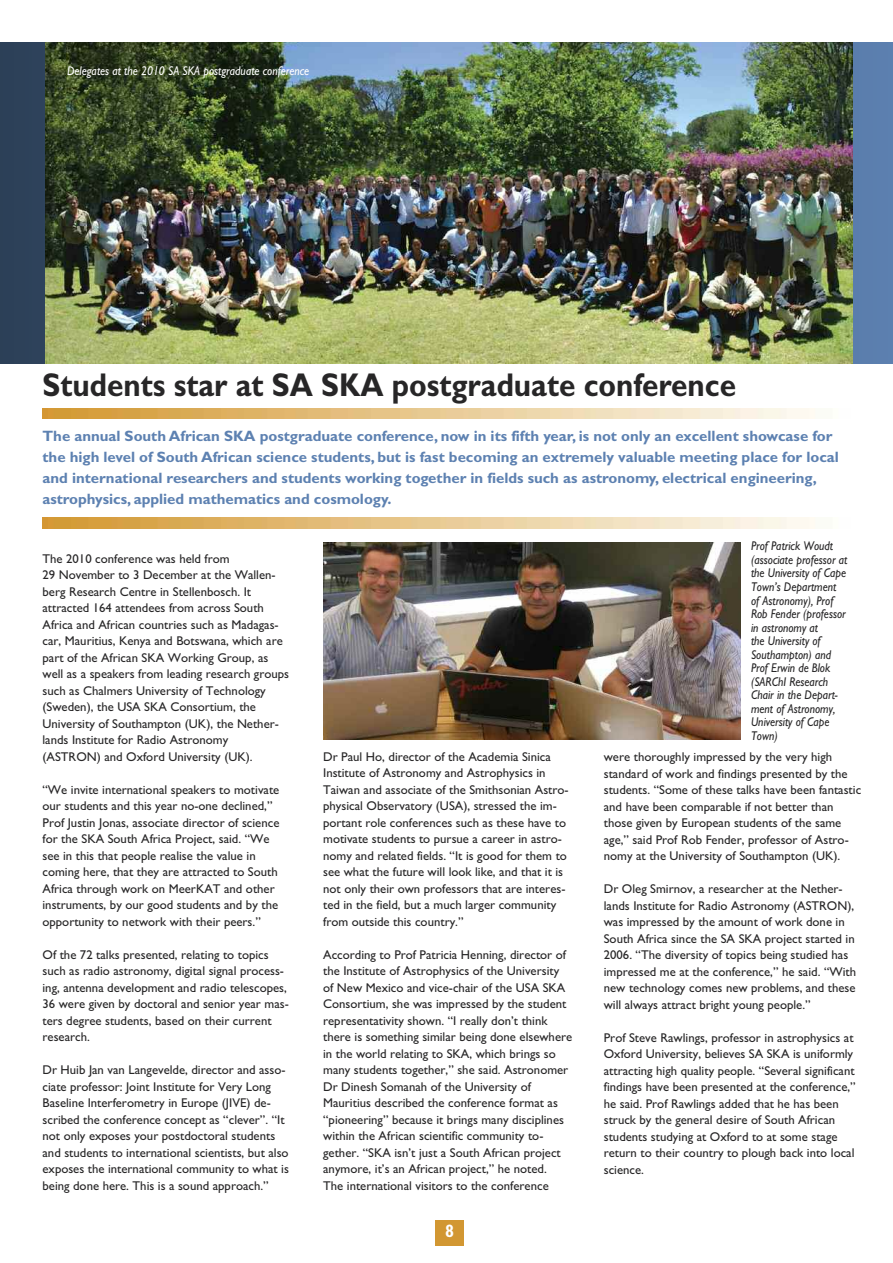
<style>
.page{position:relative;width:893px;height:1263px;background:#fff}
.page>*{position:absolute;margin:0;border:0;box-sizing:border-box;transform-origin:0 0}
.t1{font:700 33px "Gill Sans";color:#272627;scale:.9 1}
.t2{font:700 18px "Gill Sans";color:#fff;scale:.9 1}
.t3{font:700 15px/21px "Gill Sans";color:#5d81b1}
.t4{font:12.75px/16.5px "M Gill Sans";color:#272627}
.t5{font:italic 12.75px/13.5px "M Gill Sans";color:#272627;scale:.9 1}
.t6{font:italic 12.75px "M Gill Sans";color:#fff;scale:.9 1}
</style>
<div class="page">
<div style="left:435px;top:1220px;width:29px;height:26px;background:#d29732"></div>
<svg style="left:0;top:43px;width:893px;height:320px"></svg>
<img style="left:43px;top:408px;width:772px;height:11px">
<img style="left:43px;top:518px;width:772px;height:10px">
<img style="left:45px;top:43px;width:808px;height:320px">
<img style="left:323px;top:543px;width:417px;height:196px">
<p class="t6" style="left:67px;top:66px;width:271px">Delegates at the 2010 SA SKA postgraduate conference</p>
<h1 class="t1" style="left:43px;top:372px;width:772px">Students star at SA SKA postgraduate conference</h1>
<p class="t3" style="left:43px;top:427px;width:798px">The annual South African SKA postgraduate conference, now in its fifth year, is not only an excellent showcase for the high level of South African science students, but is fast becoming an extremely valuable meeting place for local and international researchers and students working together in fields such as astronomy, electrical engineering, astrophysics, applied mathematics and cosmology.</p>
<p class="t4" style="left:43px;top:552px;width:248px">The 2010 conference was held from<br>29 November to 3 December at the Wallen&shy;berg Research Centre in Stellenbosch. It attracted 164 attendees from across South Africa and African countries such as Madagas&shy;car, Mauritius, Kenya and Botswana, which are part of the African SKA Working Group, as well as a speakers from leading research groups such as Chalmers University of Technology (Sweden), the USA SKA Consortium, the University of Southampton (UK), the Nether&shy;lands Institute for Radio Astronomy (ASTRON) and Oxford University (UK).</p>
<p class="t4" style="left:43px;top:783px;width:238px">“We invite international speakers to motivate our students and this year no-one declined,” Prof Justin Jonas, associate director of science for the SKA South Africa Project, said. “We see in this that people realise the value in coming here, that they are attracted to South Africa through work on MeerKAT and other instruments, by our good students and by the opportunity to network with their peers.”</p>
<p class="t4" style="left:43px;top:948px;width:248px">Of the 72 talks presented, relating to topics such as radio astronomy, digital signal process&shy;ing, antenna development and radio telescopes, 36 were given by doctoral and senior year mas&shy;ters degree students, based on their current research.</p>
<p class="t4" style="left:43px;top:1063px;width:248px">Dr Huib Jan van Langevelde, director and asso&shy;ciate professor: Joint Institute for Very Long Baseline Interferometry in Europe (JIVE) de&shy;scribed the conference concept as “clever”. “It not only exposes your postdoctoral students and students to international scientists, but also exposes the international community to what is being done here. This is a sound approach.”</p>
<p class="t4" style="left:323px;top:749px;width:247px">Dr Paul Ho, director of the Academia Sinica Institute of Astronomy and Astrophysics in Taiwan and associate of the Smithsonian Astro&shy;physical Observatory (USA), stressed the im&shy;portant role conferences such as these have to motivate students to pursue a career in astro&shy;nomy and related fields. “It is good for them to see what the future will look like, and that it is not only their own professors that are interes&shy;ted in the field, but a much larger community from outside this country.”</p>
<p class="t4" style="left:323px;top:947px;width:251px">According to Prof Patricia Henning, director of the Institute of Astrophysics of the University of New Mexico and vice-chair of the USA SKA Consortium, she was impressed by the student representativity shown. “I really don’t think there is something similar being done elsewhere in the world relating to SKA, which brings so many students together,” she said. Astronomer Dr Dinesh Somanah of the University of Mauritius described the conference format as “pioneering” because it brings many disciplines within the African scientific community to&shy;gether. “SKA isn’t just a South African project anymore, it’s an African project,” he noted.<br>The international visitors to the conference</p>
<h2 class="t2" style="left:445px;top:1224px;width:11px">8</h2>
<p class="t5" style="left:751px;top:541px;width:109px">Prof Patrick Woudt (associate professor at the University of Cape<br>Town’s Department of Astronomy), Prof<br>Rob Fender (professor in astronomy at<br>the University of<br>Southampton) and<br>Prof Erwin de Blok (SARChI Research<br>Chair in the Depart&shy;ment of Astronomy,<br>University of Cape<br>Town)</p>
<p class="t4" style="left:604px;top:750px;width:259px">were thoroughly impressed by the very high standard of work and findings presented by the students. “Some of these talks have been fantastic and have been comparable if not better than those given by European students of the same age,” said Prof Rob Fender, professor of Astro&shy;nomy at the University of Southampton (UK).</p>
<p class="t4" style="left:604px;top:882px;width:254px">Dr Oleg Smirnov, a researcher at the Nether&shy;lands Institute for Radio Astronomy (ASTRON), was impressed by the amount of work done in South Africa since the SA SKA project started in 2006. “The diversity of topics being studied has impressed me at the conference,” he said. “With new technology comes new problems, and these will always attract bright young people.”</p>
<p class="t4" style="left:604px;top:1031px;width:253px">Prof Steve Rawlings, professor in astrophysics at Oxford University, believes SA SKA is uniformly attracting high quality people. “Several significant findings have been presented at the conference,” he said. Prof Rawlings added that he has been struck by the general desire of South African students studying at Oxford to at some stage return to their country to plough back into local science.</p>
</div>
